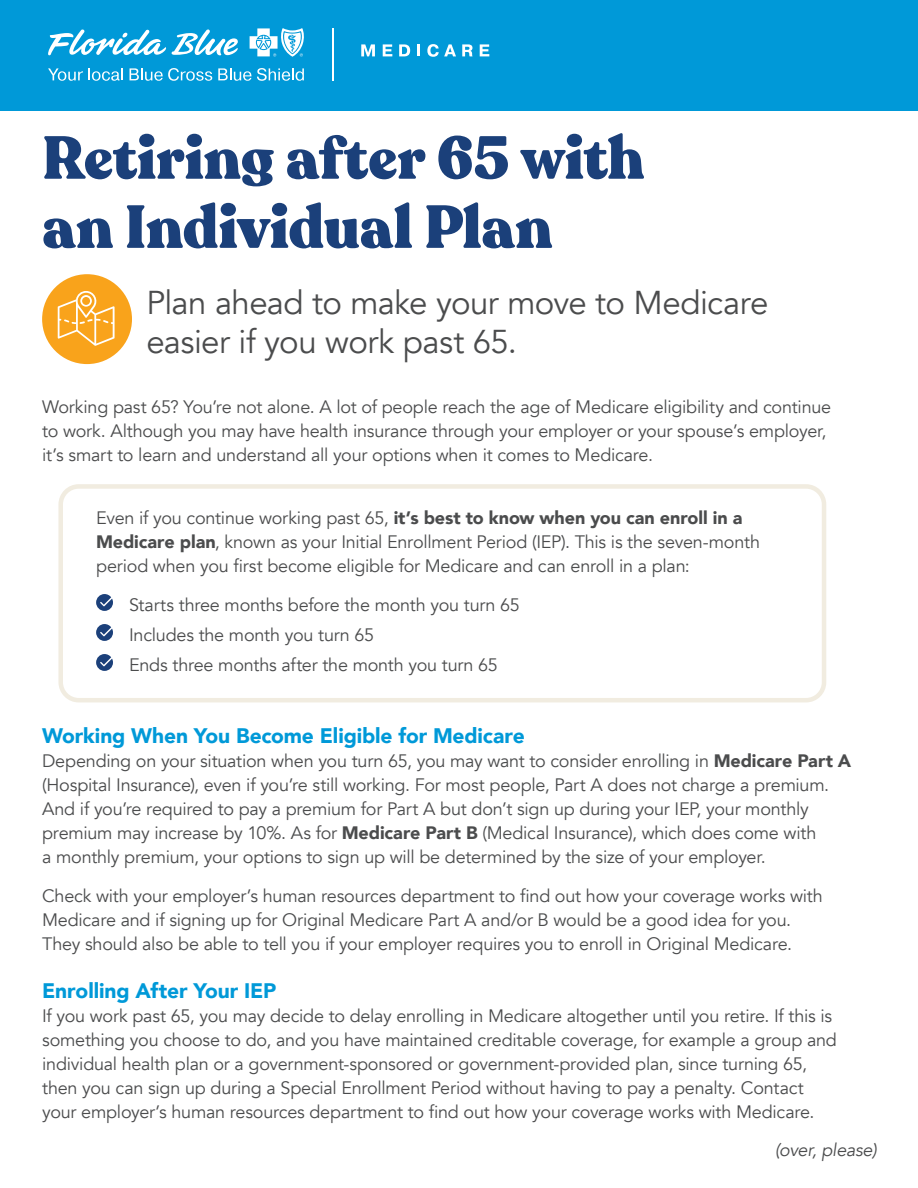
<style>
.page{position:relative;width:918px;height:1188px;background:#fff}
.page>*{position:absolute;margin:0;border:0;box-sizing:border-box;transform-origin:0 0}
.t1{font:900 60px/69.2px "Recoleta";letter-spacing:-.01em;color:#1b407a}
.t2{font:33px/39px "Avenir";letter-spacing:-.02em;color:#4b4c4d}
.t3{font:900 21px "Avenir";letter-spacing:-.005em;color:#0099d8}
.t4{font:18px/24px "Avenir";letter-spacing:-.015em;color:#4b4c4d}
.t5{font:italic 18px "Avenir";letter-spacing:-.015em;color:#4b4c4d}
.s1{font-weight:900}
</style>
<div class="page">
<div style="left:58px;top:484px;width:768px;height:218px;border:4px solid #f1ece0;border-radius:18px"></div>
<div style="left:42px;top:274px;width:90px;height:90px;background:#f9a31b;border-radius:50%"></div>
<div style="left:0;top:0;width:918px;height:111px;background:#0099d8"></div>
<svg style="left:96px;top:594px;width:17px;height:17px"></svg>
<svg style="left:96px;top:624px;width:17px;height:17px"></svg>
<svg style="left:96px;top:654px;width:17px;height:17px"></svg>
<svg style="left:58px;top:291px;width:57px;height:55px"></svg>
<hr style="left:332px;top:28px;width:1px;height:53px;background:#fff">
<svg style="left:361px;top:44px;width:14px;height:12px"></svg>
<svg style="left:383px;top:44px;width:9px;height:12px"></svg>
<svg style="left:399px;top:44px;width:11px;height:12px"></svg>
<svg style="left:417px;top:44px;width:3px;height:12px"></svg>
<svg style="left:427px;top:44px;width:29px;height:13px"></svg>
<svg style="left:462px;top:44px;width:11px;height:12px"></svg>
<svg style="left:480px;top:44px;width:9px;height:12px"></svg>
<svg style="left:48px;top:68px;width:75px;height:13px"></svg>
<svg style="left:130px;top:68px;width:82px;height:13px"></svg>
<svg style="left:218px;top:68px;width:33px;height:13px"></svg>
<svg style="left:257px;top:68px;width:47px;height:13px"></svg>
<svg style="left:48px;top:29px;width:190px;height:27px"></svg>
<svg style="left:250px;top:28px;width:54px;height:29px"></svg>
<h1 class="t1" style="left:42px;top:125px;width:604px">Retiring after 65 with an Individual Plan</h1>
<h2 class="t2" style="left:146px;top:283px;width:624px">Plan ahead to make your move to Medicare easier if you work past 65.</h2>
<p class="t4" style="left:42px;top:395px;width:791px">Working past 65? You’re not alone. A lot of people reach the age of Medicare eligibility and continue to work. Although you may have health insurance through your employer or your spouse’s employer, it’s smart to learn and understand all your options when it comes to Medicare.</p>
<p class="t4" style="left:96px;top:506px;width:665px">Even if you continue working past 65, <span class="s1">it’s best to know when you can enroll in a<br>Medicare plan</span>, known as your Initial Enrollment Period (IEP). This is the seven-month period when you first become eligible for Medicare and can enroll in a plan:</p>
<p class="t4" style="left:129px;top:590px;width:392px;line-height:30px">Starts three months before the month you turn 65<br>Includes the month you turn 65<br>Ends three months after the month you turn 65</p>
<p class="t3" style="left:42px;top:718px;width:484px">Working When You Become Eligible for Medicare</p>
<p class="t4" style="left:42px;top:749px;width:811px">Depending on your situation when you turn 65, you may want to consider enrolling in <span class="s1">Medicare Part A </span>(Hospital Insurance), even if you’re still working. For most people, Part A does not charge a premium.<br>And if you’re required to pay a premium for Part A but don’t sign up during your IEP, your monthly premium may increase by 10%. As for <span class="s1">Medicare Part B</span> (Medical Insurance), which does come with<br>a monthly premium, your options to sign up will be determined by the size of your employer.</p>
<p class="t4" style="left:42px;top:884px;width:782px">Check with your employer’s human resources department to find out how your coverage works with<br>Medicare and if signing up for Original Medicare Part A and/or B would be a good idea for you.<br>They should also be able to tell you if your employer requires you to enroll in Original Medicare.</p>
<p class="t3" style="left:42px;top:973px;width:236px">Enrolling After Your IEP</p>
<p class="t4" style="left:42px;top:1004px;width:796px">If you work past 65, you may decide to delay enrolling in Medicare altogether until you retire. If this is something you choose to do, and you have maintained creditable coverage, for example a group and individual health plan or a government-sponsored or government-provided plan, since turning 65, then you can sign up during a Special Enrollment Period without having to pay a penalty. Contact your employer’s human resources department to find out how your coverage works with Medicare.</p>
<p class="t5" style="left:775px;top:1139px;width:103px">(over, please)</p>
</div>
